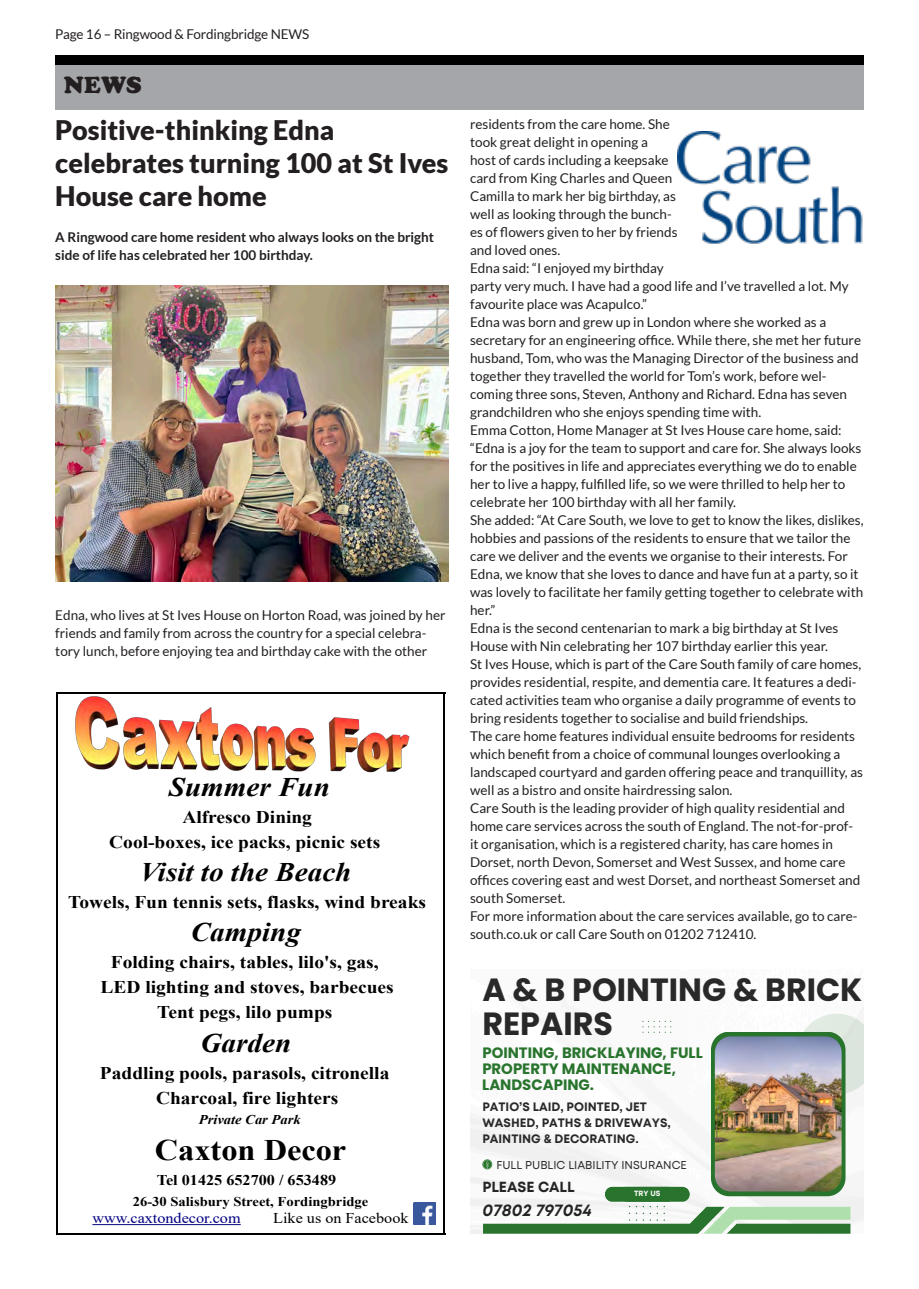
<style>
.page{position:relative;width:919px;height:1289px;background:#fff}
.page>*{position:absolute;margin:0;border:0;box-sizing:border-box;transform-origin:0 0}
.t1{font:700 32.1px/34.2px "Poppins";color:#292929}
.t2{font:700 29.85px "Times New Roman";color:#000;scale:1.09 1}
.t3{font:900 27px/33px "Lato";color:#231f20}
.t4{font:italic 700 26.85px "Times New Roman";color:#000;scale:1.09 1}
.Paragraph_Style13{font:900 24px "Cooper";color:#231f20}
.t5{font:700 17.85px/25px "Times New Roman";color:#000;text-align:center;scale:1.09 1}
.t6{font:italic 700 17.1px "Mont";color:#242424}
.t7{font:700 15px/16px "Poppins";color:#28742d}
.t8{font:700 14.85px "Times New Roman";color:#000;scale:1.09 1}
.t9{font:14.85px "Times New Roman";color:#000080;scale:1.09 1}
.t10{font:14.85px "Times New Roman";color:#000;scale:1.09 1}
.t11{font:700 14.7px "Mont";color:#242424}
.t12{font:13.5px/18px "Lato";color:#231f20}
.t13{font:700 13.5px/18px "Lato";color:#231f20}
.t14{font:700 13.35px "Times New Roman";color:#000;scale:1.09 1}
.t15{font:italic 700 13.35px "Times New Roman";color:#000;scale:1.09 1}
.t16{font:700 12.15px/16.2px "Mont";color:#292929}
.t17{font:11.4px "Mont";color:#292929}
.t18{font:700 7.5px "Mont";color:#fff}
</style>
<div class="page">
<div style="left:55px;top:64px;width:808px;height:45px;background:#a5a6aa"></div>
<div style="left:55px;top:55px;width:808px;height:9px;background:#000"></div>
<hr style="left:92px;top:1224px;width:149px;height:1px;background:#000080">
<hr style="left:56px;top:692px;width:2px;height:542px;background:#000">
<hr style="left:443px;top:692px;width:2px;height:542px;background:#000">
<hr style="left:56px;top:692px;width:389px;height:2px;background:#000">
<hr style="left:56px;top:1232px;width:389px;height:2px;background:#000">
<img style="left:75px;top:696px;width:335px;height:77px">
<img style="left:413px;top:1202px;width:22px;height:22px">
<img style="left:482px;top:1013px;width:381px;height:220px">
<img style="left:55px;top:286px;width:394px;height:295px">
<img style="left:677px;top:131px;width:186px;height:113px">
<p class="t12" style="left:55px;top:25px;width:255px">Page 16 – Ringwood &amp; Fordingbridge NEWS</p>
<p class="Paragraph_Style13" style="left:64px;top:71px;width:79px">NEWS</p>
<p class="t3" style="left:55px;top:113px;width:280px">Positive-thinking Edna</p>
<p class="t3" style="left:55px;top:146px;width:394px">celebrates turning 100 at St Ives<br>House care home</p>
<p class="t13" style="left:55px;top:228px;width:380px">A Ringwood care home resident who always looks on the bright side of life has celebrated her 100 birthday.</p>
<p class="t12" style="left:55px;top:606px;width:391px">Edna, who lives at St Ives House on Horton Road, was joined by her friends and family from across the country for a special celebra&shy;tory lunch, before enjoying tea and birthday cake with the other</p>
<h3 class="t4" style="left:169px;top:777px;width:149px">Summer Fun</h3>
<h3 class="t5" style="left:109px;top:805px;width:250px">Alfresco Dining<br>Cool-boxes, ice packs, picnic sets</h3>
<h3 class="t4" style="left:140px;top:862px;width:195px">Visit to the Beach</h3>
<h3 class="t5" style="left:68px;top:891px;width:330px">Towels, Fun tennis sets, flasks, wind breaks</h3>
<h3 class="t4" style="left:191px;top:923px;width:103px">Camping</h3>
<h3 class="t5" style="left:101px;top:951px;width:270px">Folding chairs, tables, lilo's, gas,<br>LED lighting and stoves, barbecues<br>Tent pegs, lilo pumps</h3>
<h3 class="t4" style="left:200px;top:1033px;width:85px">Garden</h3>
<h3 class="t5" style="left:100px;top:1061px;width:267px">Paddling pools, parasols, citronella<br>Charcoal, fire lighters</h3>
<p class="t15" style="left:199px;top:1115px;width:95px">Private Car Park</p>
<h2 class="t2" style="left:155px;top:1139px;width:177px">Caxton Decor</h2>
<p class="t8" style="left:157px;top:1174px;width:166px">Tel 01425 652700 / 653489</p>
<p class="t14" style="left:133px;top:1196px;width:217px">26-30 Salisbury Street, Fordingbridge</p>
<p class="t9" style="left:92px;top:1209px;width:137px">www.caxtondecor.com</p>
<p class="t10" style="left:273px;top:1209px;width:126px">Like us on Facebook</p>
<p class="t12" style="left:470px;top:115px;width:209px">residents from the care home. She took great delight in opening a<br>host of cards including a keepsake card from King Charles and Queen<br>Camilla to mark her big birthday, as well as looking through the bunch&shy;es of flowers given to her by friends and loved ones.</p>
<p class="t12" style="left:470px;top:259px;width:380px">Edna said: “I enjoyed my birthday<br>party very much. I have had a good life and I’ve travelled a lot. My favourite place was Acapulco.”</p>
<p class="t12" style="left:470px;top:313px;width:392px">Edna was born and grew up in London where she worked as a secretary for an engineering office. While there, she met her future husband, Tom, who was the Managing Director of the business and together they travelled the world for Tom’s work, before wel&shy;coming three sons, Steven, Anthony and Richard. Edna has seven grandchildren who she enjoys spending time with.</p>
<p class="t12" style="left:470px;top:421px;width:393px">Emma Cotton, Home Manager at St Ives House care home, said: “Edna is a joy for the team to support and care for. She always looks for the positives in life and appreciates everything we do to enable her to live a happy, fulfilled life, so we were thrilled to help her to celebrate her 100 birthday with all her family.</p>
<p class="t12" style="left:470px;top:511px;width:395px">She added: “At Care South, we love to get to know the likes, dislikes, hobbies and passions of the residents to ensure that we tailor the care we deliver and the events we organise to their interests. For Edna, we know that she loves to dance and have fun at a party, so it was lovely to facilitate her family getting together to celebrate with her.”</p>
<p class="t12" style="left:470px;top:619px;width:370px">Edna is the second centenarian to mark a big birthday at St Ives<br>House with Nin celebrating her 107 birthday earlier this year.</p>
<p class="t12" style="left:470px;top:655px;width:392px">St Ives House, which is part of the Care South family of care homes, provides residential, respite, and dementia care. It features a dedi&shy;cated activities team who organise a daily programme of events to bring residents together to socialise and build friendships.</p>
<p class="t12" style="left:470px;top:727px;width:394px">The care home features individual ensuite bedrooms for residents which benefit from a choice of communal lounges overlooking a landscaped courtyard and garden offering peace and tranquillity, as well as a bistro and onsite hairdressing salon.</p>
<p class="t12" style="left:470px;top:799px;width:391px">Care South is the leading provider of high quality residential and home care services across the south of England. The not-for-prof&shy;it organisation, which is a registered charity, has care homes in Dorset, north Devon, Somerset and West Sussex, and home care offices covering east and west Dorset, and northeast Somerset and south Somerset.</p>
<p class="t12" style="left:470px;top:907px;width:389px">For more information about the care services available, go to care&shy;south.co.uk or call Care South on 01202 712410.</p>
<p class="t1" style="left:482px;top:972px;width:381px">A &amp; B POINTING &amp; BRICK<br>REPAIRS</p>
<p class="t7" style="left:482px;top:1044px;width:222px">POINTING, BRICKLAYING, FULL<br>PROPERTY MAINTENANCE,<br>LANDSCAPING.</p>
<p class="t16" style="left:482px;top:1098px;width:190px">PATIO’S LAID, POINTED, JET<br>WASHED, PATHS &amp; DRIVEWAYS,<br>PAINTING &amp; DECORATING.</p>
<p class="t17" style="left:496px;top:1157px;width:192px">FULL PUBLIC LIABILITY INSURANCE</p>
<p class="t6" style="left:482px;top:1198px;width:111px">07802 797054</p>
<p class="t11" style="left:482px;top:1177px;width:94px">PLEASE CALL</p>
<p class="t18" style="left:634px;top:1188px;width:28px">TRY US</p>
</div>
